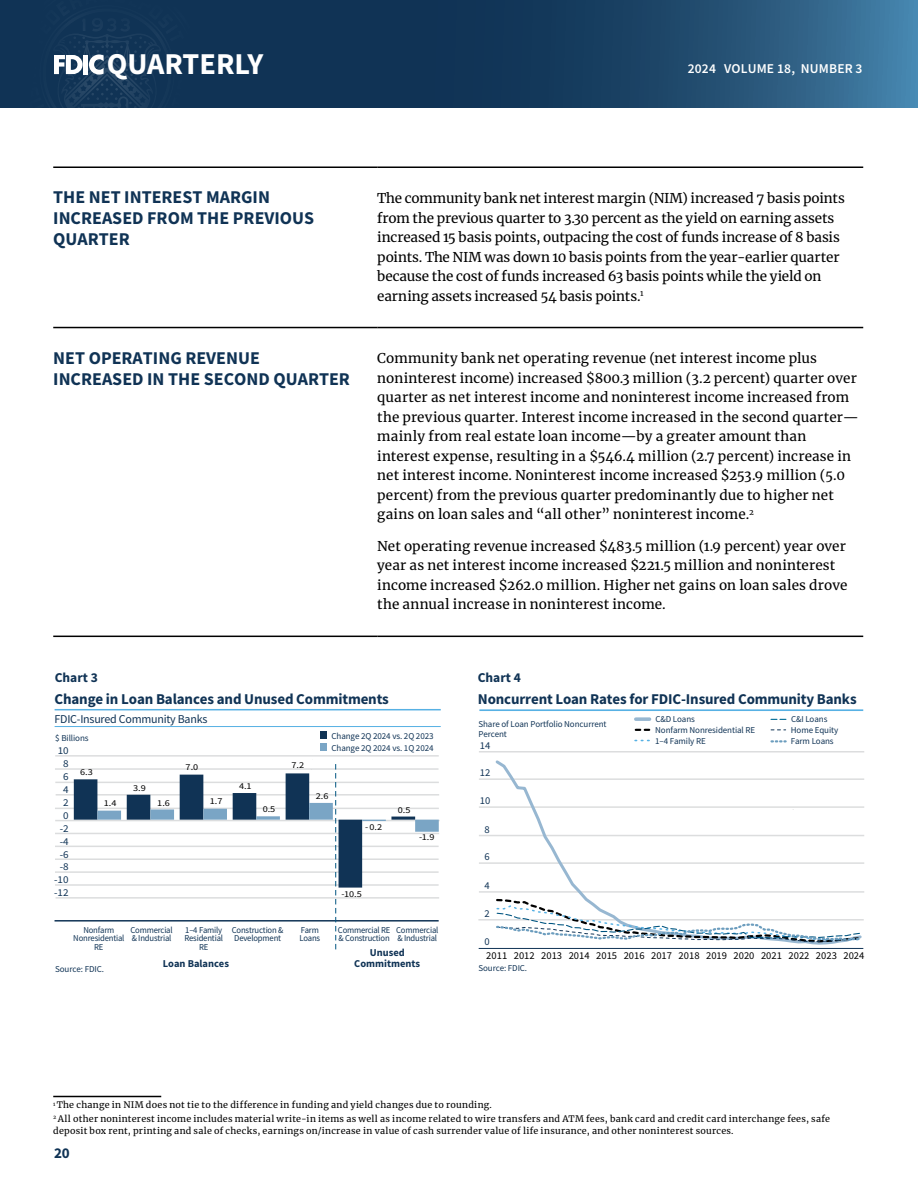
<style>
.page{position:relative;width:918px;height:1188px;background:#fff}
.page>*{position:absolute;margin:0;border:0;box-sizing:border-box;transform-origin:0 0}
.t1{font:700 30.3px "Source Sans Pro";color:#fff}
.t2{font:700 18px/21px "Source Sans Pro";color:#103355}
.t3{font:700 15px "Source Sans Pro";letter-spacing:-.01em;color:#103355}
.Bodynorm_table{font:13.5px/19.5px "Merriweather";letter-spacing:.005em;color:#000}
.t4{font:600 13.5px "Source Sans Pro";letter-spacing:.015em;color:#fff}
.Chart-Table_num{font:700 13.5px "Source Sans Pro";color:#103355}
.t5{font:12px "Source Sans Pro";letter-spacing:-.02em;color:#103355}
.t6{font:10.5px "Source Sans Pro";color:#000}
.t7{font:700 10.5px/10.5px "Source Sans Pro";color:#103355;text-align:center}
.t8{font:10.5px "Source Sans Pro";color:#103355;scale:1.06 1}
.t9{font:10.5px "Source Sans Pro";color:#103355}
.footnote_NEW{font:9px/12px "Merriweather";letter-spacing:.03em;color:#000}
.t10{font:9px/10.6px "Source Sans Pro";letter-spacing:-.01em;color:#103355}
.t11{font:9px/9px "Source Sans Pro";letter-spacing:-.01em;color:#103355;scale:.96 1}
.t12{font:9px "Source Sans Pro";color:#000;scale:1.14 1}
</style>
<div class="page">
<svg style="left:0;top:0;width:918px;height:108px;background:#1c4569"></svg>
<svg style="left:12px;top:0;width:190px;height:108px;background:#1a3b5c"></svg>
<hr style="left:53px;top:327px;width:324px;height:1px;background:#000">
<hr style="left:377px;top:327px;width:486px;height:1px;background:#000">
<hr style="left:53px;top:636px;width:324px;height:1px;background:#000">
<hr style="left:377px;top:636px;width:486px;height:1px;background:#000">
<hr style="left:53px;top:166px;width:324px;height:2px;background:#000">
<hr style="left:377px;top:166px;width:486px;height:2px;background:#000">
<hr style="left:53px;top:1096px;width:108px;height:1px;background:#000">
<hr style="left:479px;top:709px;width:384px;height:2px;background:#57b1e4">
<svg style="left:636px;top:717px;width:14px;height:4px"></svg>
<svg style="left:771px;top:719px;width:15px;height:1px"></svg>
<svg style="left:772px;top:740px;width:14px;height:2px"></svg>
<hr style="left:480px;top:751px;width:383px;height:2px;background:#dcddde">
<hr style="left:480px;top:778px;width:383px;height:2px;background:#dcddde">
<hr style="left:480px;top:806px;width:383px;height:2px;background:#dcddde">
<hr style="left:480px;top:835px;width:383px;height:1px;background:#dcddde">
<hr style="left:480px;top:862px;width:384px;height:2px;background:#dcddde">
<hr style="left:480px;top:891px;width:384px;height:2px;background:#dcddde">
<hr style="left:479px;top:919px;width:384px;height:2px;background:#dcddde">
<hr style="left:479px;top:948px;width:384px;height:1px;background:#103355">
<svg style="left:636px;top:729px;width:14px;height:2px"></svg>
<svg style="left:493px;top:760px;width:371px;height:185px"></svg>
<svg style="left:495px;top:898px;width:368px;height:46px"></svg>
<hr style="left:55px;top:709px;width:386px;height:1px;background:#57b1e4">
<hr style="left:55px;top:726px;width:386px;height:1px;background:#57b1e4">
<hr style="left:55px;top:920px;width:384px;height:2px;background:#103355">
<div style="left:320px;top:732px;width:7px;height:7px;background:#103355"></div>
<div style="left:320px;top:744px;width:7px;height:7px;background:#7aa5c5"></div>
<hr style="left:55px;top:755px;width:384px;height:2px;background:#dcddde">
<hr style="left:55px;top:768px;width:384px;height:2px;background:#dcddde">
<hr style="left:56px;top:794px;width:383px;height:2px;background:#dcddde">
<hr style="left:55px;top:782px;width:384px;height:1px;background:#dcddde">
<hr style="left:55px;top:808px;width:384px;height:1px;background:#dcddde">
<hr style="left:55px;top:820px;width:385px;height:1px;background:#dcddde">
<hr style="left:55px;top:833px;width:384px;height:1px;background:#dcddde">
<hr style="left:55px;top:846px;width:384px;height:1px;background:#dcddde">
<hr style="left:55px;top:858px;width:384px;height:2px;background:#dcddde">
<hr style="left:55px;top:871px;width:384px;height:2px;background:#dcddde">
<hr style="left:55px;top:884px;width:384px;height:2px;background:#dcddde">
<hr style="left:56px;top:897px;width:383px;height:2px;background:#dcddde">
<svg style="left:74px;top:765px;width:365px;height:185px"></svg>
<h1 class="t1" style="left:107px;top:43px;width:158px">QUARTERLY</h1>
<p class="t4" style="left:688px;top:60px;width:176px">2024 VOLUME 18, NUMBER 3</p>
<h2 class="t2" style="left:53px;top:187px;width:263px">THE NET INTEREST MARGIN<br>INCREASED FROM THE PREVIOUS<br>QUARTER</h2>
<p class="Bodynorm_table" style="left:377px;top:188px;width:469px">The community bank net interest margin (NIM) increased 7 basis points from the previous quarter to 3.30 percent as the yield on earning assets increased 15 basis points, outpacing the cost of funds increase of 8 basis points. The NIM was down 10 basis points from the year-earlier quarter because the cost of funds increased 63 basis points while the yield on earning assets increased 54 basis points.<sup>1</sup></p>
<h2 class="t2" style="left:53px;top:347px;width:298px">NET OPERATING REVENUE<br>INCREASED IN THE SECOND QUARTER</h2>
<p class="Bodynorm_table" style="left:377px;top:348px;width:483px">Community bank net operating revenue (net interest income plus noninterest income) increased $800.3 million (3.2 percent) quarter over quarter as net interest income and noninterest income increased from the previous quarter. Interest income increased in the second quarter— mainly from real estate loan income—by a greater amount than interest expense, resulting in a $546.4 million (2.7 percent) increase in net interest income. Noninterest income increased $253.9 million (5.0 percent) from the previous quarter predominantly due to higher net gains on loan sales and “all other” noninterest income.<sup>2</sup></p>
<p class="Bodynorm_table" style="left:377px;top:536px;width:472px">Net operating revenue increased $483.5 million (1.9 percent) year over year as net interest income increased $221.5 million and noninterest income increased $262.0 million. Higher net gains on loan sales drove the annual increase in noninterest income.</p>
<p class="Chart-Table_num" style="left:55px;top:668px;width:45px">Chart 3</p>
<p class="t3" style="left:55px;top:689px;width:336px">Change in Loan Balances and Unused Commitments</p>
<p class="t5" style="left:55px;top:711px;width:154px">FDIC-Insured Community Banks</p>
<p class="t10" style="left:55px;top:732px;width:35px">$ Billions</p>
<p class="t12" style="left:80px;top:766px;width:13px">6.3</p>
<p class="t8" style="left:58px;top:744px;width:12px">10</p>
<p class="t8" style="left:63px;top:757px;width:7px">8</p>
<p class="t8" style="left:63px;top:770px;width:7px">6</p>
<p class="t8" style="left:63px;top:783px;width:7px">4</p>
<p class="t8" style="left:63px;top:796px;width:7px">2</p>
<p class="t8" style="left:63px;top:809px;width:7px">0</p>
<p class="t8" style="left:60px;top:822px;width:10px">-2</p>
<p class="t8" style="left:60px;top:834px;width:10px">-4</p>
<p class="t8" style="left:60px;top:847px;width:10px">-6</p>
<p class="t8" style="left:60px;top:860px;width:10px">-8</p>
<p class="t8" style="left:54px;top:873px;width:15px">-10</p>
<p class="t8" style="left:54px;top:886px;width:15px">-12</p>
<p class="t12" style="left:133px;top:783px;width:13px">3.9</p>
<p class="t12" style="left:186px;top:762px;width:13px">7.0</p>
<p class="t12" style="left:104px;top:798px;width:13px">1.4</p>
<p class="t12" style="left:157px;top:797px;width:13px">1.6</p>
<p class="t12" style="left:210px;top:796px;width:13px">1.7</p>
<p class="t12" style="left:239px;top:780px;width:13px">4.1</p>
<p class="t12" style="left:263px;top:804px;width:13px">0.5</p>
<p class="t12" style="left:292px;top:760px;width:13px">7.2</p>
<p class="t10" style="left:332px;top:730px;width:104px;line-height:11.9px">Change 2Q 2024 vs. 2Q 2023<br>Change 2Q 2024 vs. 1Q 2024</p>
<p class="t12" style="left:316px;top:790px;width:13px">2.6</p>
<p class="t12" style="left:365px;top:821px;width:16px">-0.2</p>
<p class="t12" style="left:398px;top:804px;width:13px">0.5</p>
<p class="t12" style="left:419px;top:831px;width:15px">-1.9</p>
<p class="t12" style="left:341px;top:888px;width:19px">-10.5</p>
<p class="t11" style="left:73px;top:925px;width:55px;text-align:center">Nonfarm<br>Nonresidential<br>RE</p>
<p class="t11" style="left:130px;top:925px;width:46px">Commercial &amp; Industrial</p>
<p class="t11" style="left:184px;top:925px;width:42px;text-align:center">1–4 Family<br>Residential<br>RE</p>
<p class="t11" style="left:232px;top:925px;width:55px">Construction &amp;<br>Development</p>
<p class="t11" style="left:299px;top:925px;width:23px">Farm<br>Loans</p>
<p class="t11" style="left:338px;top:925px;width:56px">Commercial RE &amp; Construction</p>
<p class="t11" style="left:396px;top:925px;width:46px">Commercial &amp; Industrial</p>
<p class="t7" style="left:163px;top:959px;width:68px">Loan Balances</p>
<p class="t7" style="left:354px;top:947px;width:67px">Unused<br>Commitments</p>
<p class="t10" style="left:55px;top:964px;width:50px">Source: FDIC.</p>
<p class="Chart-Table_num" style="left:478px;top:668px;width:45px">Chart 4</p>
<p class="t3" style="left:478px;top:689px;width:380px">Noncurrent Loan Rates for FDIC-Insured Community Banks</p>
<p class="t10" style="left:655px;top:714px;width:102px">C&amp;D Loans<br>Nonfarm Nonresidential RE<br>1–4 Family RE</p>
<p class="t10" style="left:791px;top:714px;width:38px">C&amp;I Loans</p>
<p class="t10" style="left:478px;top:718px;width:130px">Share of Loan Portfolio Noncurrent<br>Percent</p>
<p class="t10" style="left:791px;top:725px;width:49px">Home Equity</p>
<p class="t10" style="left:791px;top:735px;width:44px">Farm Loans</p>
<p class="t9" style="left:480px;top:739px;width:12px">14</p>
<p class="t9" style="left:480px;top:766px;width:12px">12</p>
<p class="t9" style="left:480px;top:794px;width:12px">10</p>
<p class="t9" style="left:484px;top:823px;width:7px">8</p>
<p class="t9" style="left:484px;top:850px;width:7px">6</p>
<p class="t9" style="left:484px;top:879px;width:7px">4</p>
<p class="t9" style="left:484px;top:906px;width:7px">2</p>
<p class="t9" style="left:484px;top:935px;width:7px">0</p>
<p class="t6" style="left:486px;top:949px;width:380px">2011 2012 2013 2014 2015 2016 2017 2018 2019 2020 2021 2022 2023 2024</p>
<p class="t10" style="left:478px;top:963px;width:50px">Source: FDIC.</p>
<p class="footnote_NEW" style="left:53px;top:1099px;width:440px"><sup>1</sup> The change in NIM does not tie to the difference in funding and yield changes due to rounding.</p>
<p class="footnote_NEW" style="left:53px;top:1112px;width:778px"><sup>2</sup> All other noninterest income includes material write-in items as well as income related to wire transfers and ATM fees, bank card and credit card interchange fees, safe deposit box rent, printing and sale of checks, earnings on/increase in value of cash surrender value of life insurance, and other noninterest sources.</p>
<p class="t3" style="left:54px;top:1143px;width:17px">20</p>
</div>
